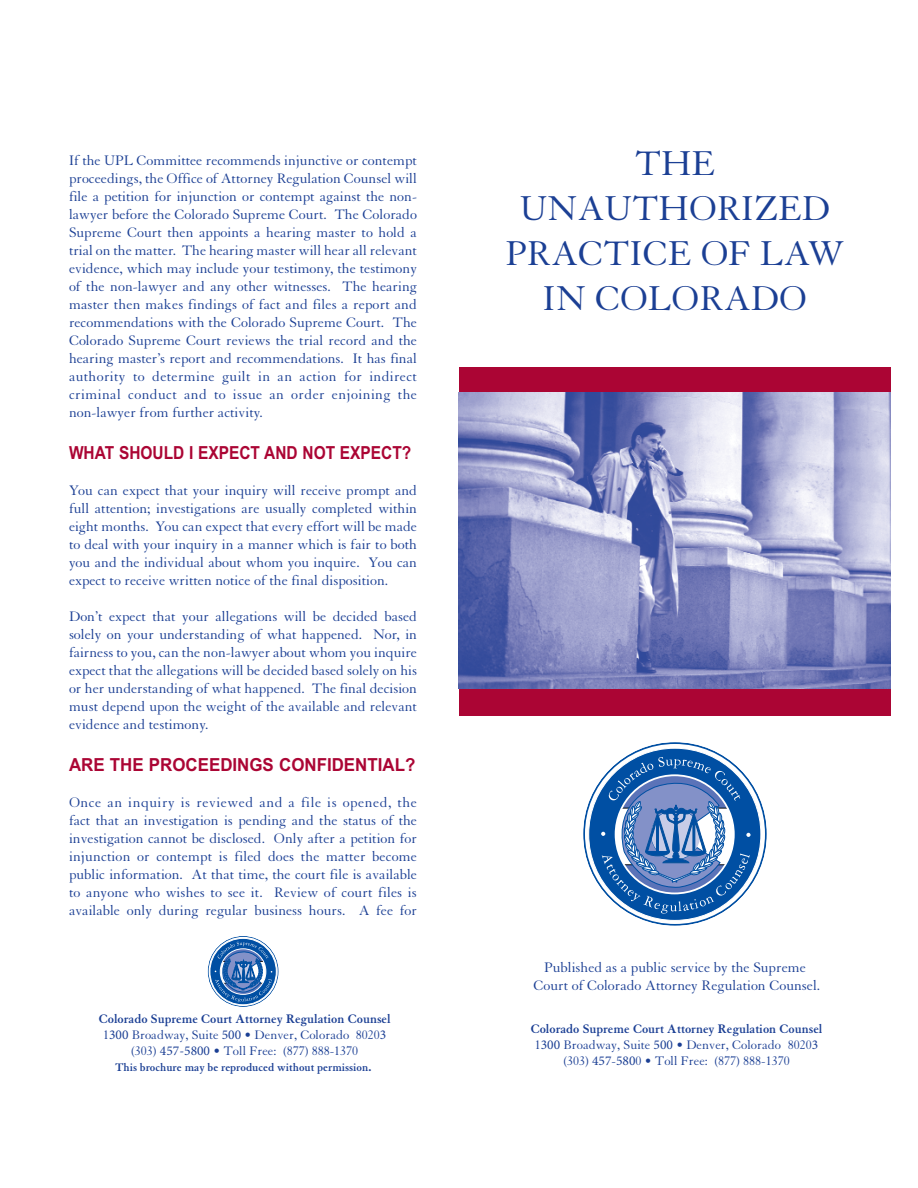
<style>
.page{position:relative;width:918px;height:1188px;background:#fff}
.page>*{position:absolute;margin:0;border:0;box-sizing:border-box;transform-origin:0 0}
.t1{font:37.5px/45px "Granjon";color:#1b3f94;text-align:center}
.t2{font:18px "Arial Bold MS";color:#ab0534;scale:.86 1}
.t3{font:18px "Arial Bold MS";color:#ab0534;scale:.94 1}
.t4{font:15px/18px "Granjon";color:#1b3f94;text-align:justify}
.t5{font:13.5px/15.9px "Granjon";color:#1b3f94;text-align:center}
.t6{font:700 12px "Granjon";color:#1b3f94}
.s1{font-weight:700}
.s2{font-family:"Minion Pro"}
.s3{font-size:13.5px}
</style>
<div class="page">
<div style="left:459px;top:367px;width:432px;height:349px;background:#ab0534"></div>
<img style="left:459px;top:393px;width:432px;height:295px">
<svg style="left:588px;top:748px;width:173px;height:173px"></svg>
<div style="left:208px;top:936px;width:71px;height:71px;border:1px solid #004fa3;border-radius:50%"></div>
<svg style="left:210px;top:938px;width:67px;height:67px"></svg>
<p class="t4" style="left:69px;top:152px;width:350px">If the UPL Committee recommends injunctive or contempt proceedings, the Office of Attorney Regulation Counsel will file a petition for injunction or contempt against the non&shy;lawyer before the Colorado Supreme Court. The Colorado Supreme Court then appoints a hearing master to hold a trial on the matter. The hearing master will hear all relevant evidence, which may include your testimony, the testimony of the non-lawyer and any other witnesses. The hearing master then makes findings of fact and files a report and recommendations with the Colorado Supreme Court. The Colorado Supreme Court reviews the trial record and the hearing master’s report and recommendations. It has final authority to determine guilt in an action for indirect criminal conduct and to issue an order enjoining the non-lawyer from further activity.</p>
<p class="t2" style="left:69px;top:446px;width:400px">WHAT SHOULD I EXPECT AND NOT EXPECT?</p>
<p class="t4" style="left:69px;top:482px;width:350px">You can expect that your inquiry will receive prompt and full attention; investigations are usually completed within eight months. You can expect that every effort will be made to deal with your inquiry in a manner which is fair to both you and the individual about whom you inquire. You can expect to receive written notice of the final disposition.</p>
<p class="t4" style="left:69px;top:608px;width:350px">Don’t expect that your allegations will be decided based solely on your understanding of what happened. Nor, in fairness to you, can the non-lawyer about whom you inquire expect that the allegations will be decided based solely on his or her understanding of what happened. The final decision must depend upon the weight of the available and relevant evidence and testimony.</p>
<p class="t3" style="left:69px;top:758px;width:370px">ARE THE PROCEEDINGS CONFIDENTIAL?</p>
<p class="t4" style="left:69px;top:795px;width:350px">Once an inquiry is reviewed and a file is opened, the fact that an investigation is pending and the status of the investigation cannot be disclosed. Only after a petition for injunction or contempt is filed does the matter become public information. At that time, the court file is available to anyone who wishes to see it. Review of court files is available only during regular business hours. A fee for</p>
<p class="t5" style="left:99px;top:1012px;width:293px"><span class="s1">Colorado Supreme Court Attorney Regulation Counsel<br></span>1<span class="s2">300</span> Broadway, Suite <span class="s2">500</span> • Denver, Colorado 8020<span class="s2">3 </span>(303) <span class="s2">457-5800</span> • Toll Free: (877) 888-1370</p>
<p class="t6" style="left:115px;top:1063px;width:258px">This brochure may be reproduced without permission<span class="s3">.</span></p>
<h1 class="t1" style="left:505px;top:145px;width:341px">THE<br>UNAUTHORIZED<br>PRACTICE OF LAW<br>IN COLORADO</h1>
<p class="t4" style="left:533px;top:960px;width:288px;text-align:center">Published as a public service by the Supreme<br>Court of Colorado Attorney Regulation Counsel.</p>
<p class="t5" style="left:531px;top:1022px;width:293px"><span class="s1">Colorado Supreme Court Attorney Regulation Counsel<br></span>1<span class="s2">300</span> Broadway, Suite <span class="s2">500</span> • Denver, Colorado 8020<span class="s2">3 </span>(303) <span class="s2">457</span>-<span class="s2">580</span>0 • Toll Free: (877) 888-1370</p>
</div>
